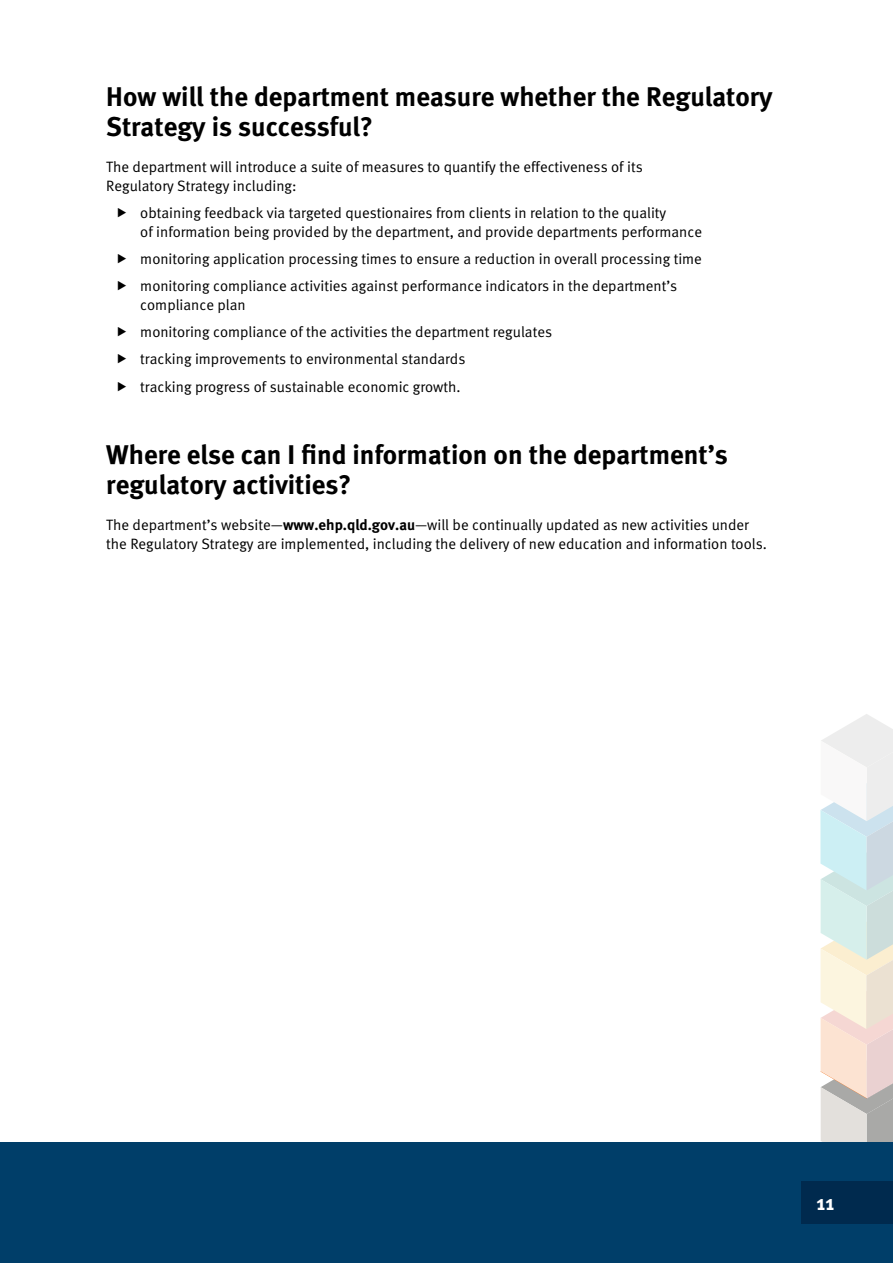
<style>
.page{position:relative;width:893px;height:1263px;background:#fff}
.page>*{position:absolute;margin:0;border:0;box-sizing:border-box;transform-origin:0 0}
.t1{font:700 27px/30px "Meta";color:#000}
.t2{font:700 21px "Meta";color:#fff}
.t3{font:15px/27.3px "Meta Normal";color:#000}
.s1{font-family:"Meta";font-weight:700}
</style>
<div class="page">
<div style="left:0;top:1142px;width:893px;height:121px;background:#003e69"></div>
<div style="left:801px;top:1181px;width:92px;height:43px;background:#002a4e"></div>
<svg style="left:820px;top:714px;width:73px;height:428px;background:#e3e5e0"></svg>
<h1 class="t1" style="left:106px;top:81px;width:668px">How will the department measure whether the Regulatory<br>Strategy is successful?</h1>
<p class="t3" style="left:106px;top:157px;width:538px;line-height:18.8px">The department will introduce a suite of measures to quantify the effectiveness of its<br>Regulatory Strategy including:</p>
<p class="t3" style="left:140px;top:203px;width:563px;line-height:18.8px">obtaining feedback via targeted questionaires from clients in relation to the quality<br>of information being provided by the department, and provide departments performance</p>
<p class="t3" style="left:140px;top:245px;width:563px">monitoring application processing times to ensure a reduction in overall processing time monitoring compliance activities against performance indicators in the department’s</p>
<p class="t3" style="left:140px;top:291px;width:413px">compliance plan<br>monitoring compliance of the activities the department regulates tracking improvements to environmental standards<br>tracking progress of sustainable economic growth.</p>
<h1 class="t1" style="left:106px;top:439px;width:623px">Where else can I find information on the department’s regulatory activities?</h1>
<p class="t3" style="left:106px;top:515px;width:662px;line-height:18.8px">The department’s website—<span class="s1">www.ehp.qld.gov.au</span>—will be continually updated as new activities under the Regulatory Strategy are implemented, including the delivery of new education and information tools.</p>
<h2 class="t2" style="left:816px;top:1190px;width:19px">11</h2>
</div>
